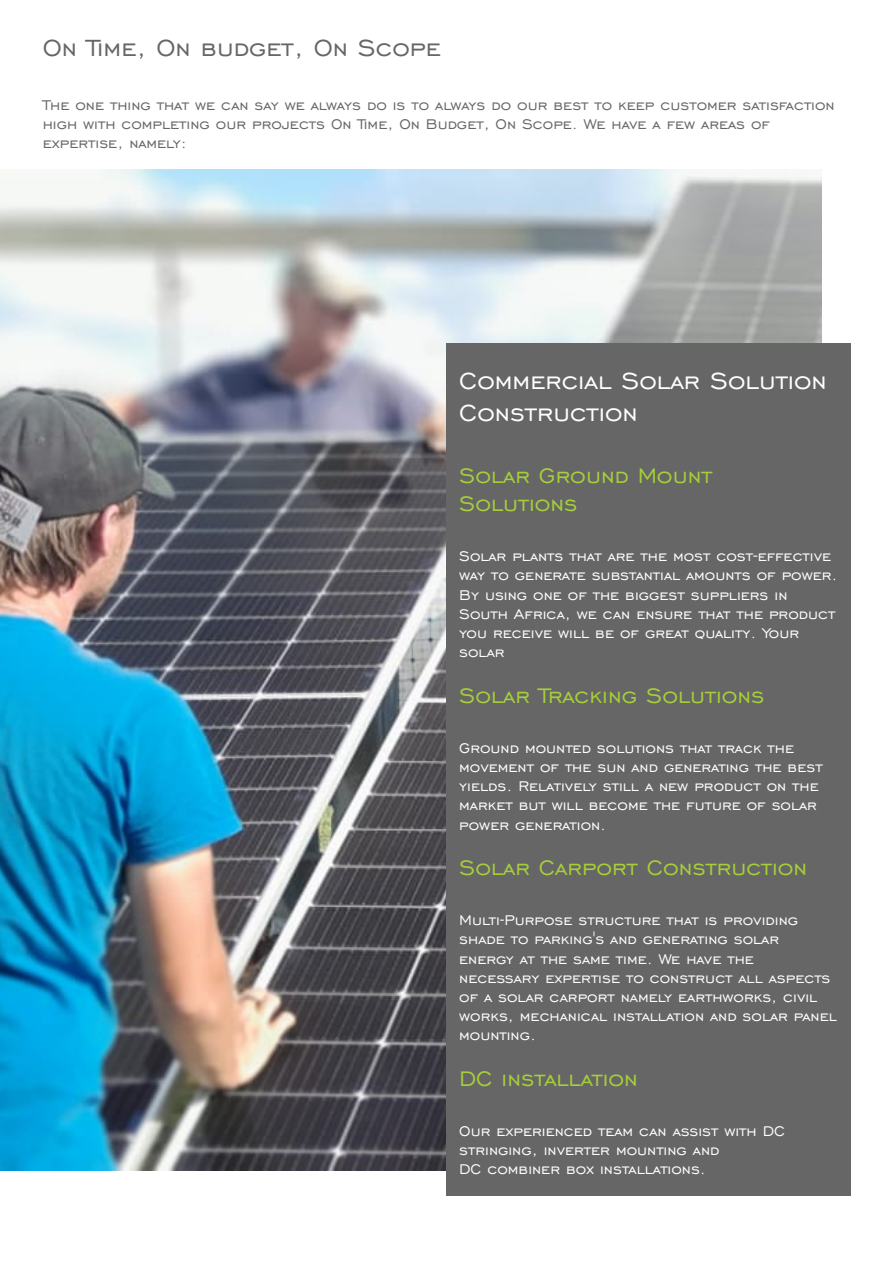
<style>
.page{position:relative;width:893px;height:1262px;background:#fff}
.page>*{position:absolute;margin:0;border:0;box-sizing:border-box;transform-origin:0 0}
.t1{font:30px/32px "Engravers Gothic BT";color:#fff}
.t2{font:30px "Engravers Gothic BT";color:#666}
.t3{font:27px/28.8px "Engravers Gothic BT";color:#a6ce39}
.t4{font:18px/19.2px "Engravers Gothic BT";color:#fff}
.t5{font:18px/19.2px "Engravers Gothic BT";color:#666}
</style>
<div class="page">
<img style="left:0;top:170px;width:821px;height:1000px">
<div style="left:446px;top:343px;width:404px;height:852px;background:#666"></div>
<h1 class="t2" style="left:43px;top:33px;width:399px">On Time, On budget, On Scope</h1>
<p class="t5" style="left:43px;top:96px;width:793px">The one thing that we can say we always do is to always do our best to keep customer satisfaction high with completing our projects On Time, On Budget, On Scope. We have a few areas of expertise, namely:</p>
<h1 class="t1" style="left:459px;top:365px;width:369px">Commercial Solar Solution<br>Construction</h1>
<h2 class="t3" style="left:459px;top:461px;width:254px">Solar Ground Mount<br>Solutions</h2>
<p class="t4" style="left:459px;top:547px;width:380px">Solar plants that are the most cost-effective way to generate substantial amounts of power.<br>By using one of the biggest suppliers in South Africa, we can ensure that the product you receive will be of great quality. Your solar</p>
<h2 class="t3" style="left:459px;top:681px;width:307px">Solar Tracking Solutions</h2>
<p class="t4" style="left:459px;top:738px;width:365px">Ground mounted solutions that track the movement of the sun and generating the best yields. Relatively still a new product on the market but will become the future of solar power generation.</p>
<h2 class="t3" style="left:459px;top:854px;width:349px">Solar Carport Construction</h2>
<p class="t4" style="left:459px;top:911px;width:379px">Multi-Purpose structure that is providing shade to parking's and generating solar energy at the same time. We have the necessary expertise to construct all aspects of a solar carport namely earthworks, civil works, mechanical installation and solar panel mounting.</p>
<h2 class="t3" style="left:459px;top:1064px;width:180px">DC installation</h2>
<p class="t4" style="left:459px;top:1121px;width:327px">Our experienced team can assist with DC stringing, inverter mounting and</p>
<p class="t4" style="left:459px;top:1160px;width:248px">DC combiner box installations.</p>
</div>
